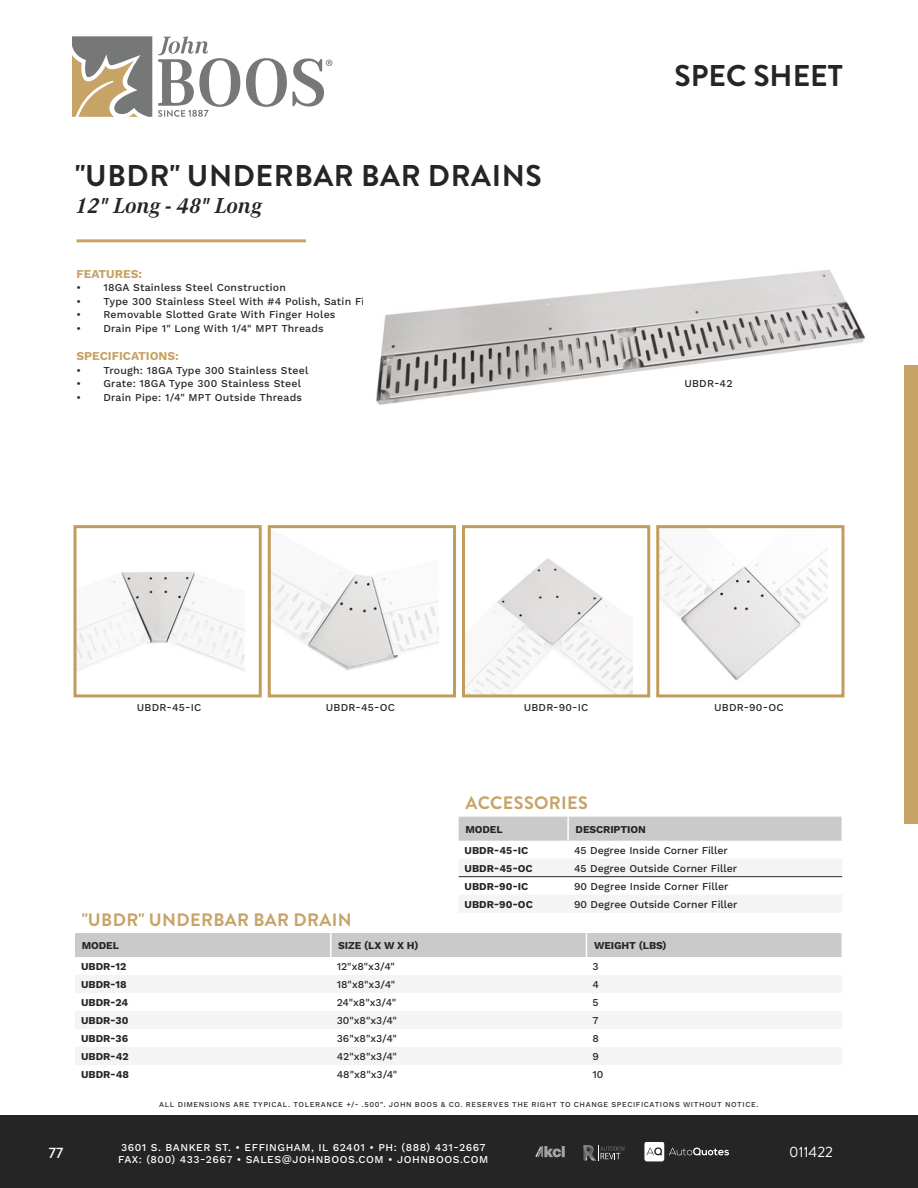
<style>
.page{position:relative;width:918px;height:1188px;background:#fff}
.page>*{position:absolute;margin:0;border:0;box-sizing:border-box;transform-origin:0 0}
.t1{font:700 30px "Brandon Grotesque";letter-spacing:.02em;color:#252525}
.t2{font:700 30px "Brandon Grotesque";color:#252525}
.t3{font:italic 700 22.5px "Corporate A";color:#252525}
.t4{font:700 18px "Brandon Grotesque";letter-spacing:.02em;color:#c7a365}
.t5{font:15px "Brandon Grotesque";color:#fff}
.t6{font:500 15px "Brandon Grotesque";color:#fff}
.BULLET_POINTS{font:700 12px "Work Sans";color:#c7a365}
.BULLET_POINTS-2{font:500 10.5px "Work Sans";letter-spacing:.02em;color:#252525}
.TABLE_ROWS{font:500 10.5px "Work Sans";color:#252525}
.TABLE_ROWS-2{font:700 10.5px "Work Sans";color:#252525}
.t7{font:500 10.5px/12.6px "Work Sans";letter-spacing:.05em;color:#fff}
.t8{font:500 7.5px "Work Sans";letter-spacing:.075em;color:#252525}
</style>
<div class="page">
<div style="left:0;top:1116px;width:918px;height:72px;background:#252525"></div>
<svg style="left:583px;top:1145px;width:42px;height:16px"></svg>
<svg style="left:536px;top:1147px;width:29px;height:10px"></svg>
<svg style="left:644px;top:1142px;width:85px;height:19px"></svg>
<div style="left:905px;top:365px;width:13px;height:458px;background:#c7a365"></div>
<svg style="left:72px;top:36px;width:80px;height:81px;background:#a49a86"></svg>
<svg style="left:158px;top:36px;width:82px;height:81px"></svg>
<svg style="left:246px;top:58px;width:86px;height:49px"></svg>
<hr style="left:76px;top:239px;width:230px;height:3px;background:#c7a365">
<svg style="left:75px;top:975px;width:767px;height:90px;fill:#f4f4f4"></svg>
<svg style="left:75px;top:859px;width:768px;height:98px"></svg>
<svg style="left:459px;top:816px;width:383px;height:25px;background:#cbcccd"></svg>
<hr style="left:567px;top:817px;width:2px;height:24px;background:#fff">
<hr style="left:459px;top:876px;width:109px;height:1px;background:#252525">
<hr style="left:568px;top:876px;width:274px;height:1px;background:#252525">
<img style="left:376px;top:269px;width:489px;height:136px">
<img style="left:660px;top:537px;width:167px;height:144px">
<div style="left:656px;top:525px;width:188px;height:172px;border:3px solid #c29d5a"></div>
<img style="left:466px;top:558px;width:167px;height:135px">
<div style="left:462px;top:525px;width:188px;height:172px;border:3px solid #c29d5a"></div>
<img style="left:272px;top:572px;width:167px;height:98px">
<div style="left:268px;top:525px;width:188px;height:172px;border:3px solid #c29d5a"></div>
<img style="left:78px;top:572px;width:166px;height:99px">
<div style="left:74px;top:525px;width:188px;height:172px;border:3px solid #c29d5a"></div>
<p class="t1" style="left:75px;top:155px;width:468px">"UBDR" UNDERBAR BAR DRAINS</p>
<p class="t3" style="left:75px;top:190px;width:188px">12" Long - 48" Long</p>
<p class="BULLET_POINTS" style="left:76px;top:267px;width:67px">FEATURES:</p>
<p class="BULLET_POINTS-2" style="left:76px;top:282px;width:211px">• 18GA Stainless Steel Construction</p>
<p class="BULLET_POINTS-2" style="left:76px;top:295px;width:312px">• Type 300 Stainless Steel With #4 Polish, Satin Finish</p>
<p class="BULLET_POINTS-2" style="left:76px;top:309px;width:261px">• Removable Slotted Grate With Finger Holes</p>
<p class="BULLET_POINTS-2" style="left:76px;top:322px;width:249px">• Drain Pipe 1" Long With 1/4" MPT Threads</p>
<p class="BULLET_POINTS" style="left:76px;top:349px;width:104px">SPECIFICATIONS:</p>
<p class="BULLET_POINTS-2" style="left:76px;top:364px;width:233px">• Trough: 18GA Type 300 Stainless Steel</p>
<p class="BULLET_POINTS-2" style="left:76px;top:378px;width:226px">• Grate: 18GA Type 300 Stainless Steel</p>
<p class="BULLET_POINTS-2" style="left:76px;top:391px;width:227px">• Drain Pipe: 1/4" MPT Outside Threads</p>
<h1 class="t2" style="left:675px;top:55px;width:170px">SPEC SHEET</h1>
<p class="BULLET_POINTS-2" style="left:684px;top:377px;width:50px">UBDR-42</p>
<p class="BULLET_POINTS-2" style="left:137px;top:701px;width:66px">UBDR-45-IC</p>
<p class="BULLET_POINTS-2" style="left:326px;top:701px;width:71px">UBDR-45-OC</p>
<p class="BULLET_POINTS-2" style="left:524px;top:701px;width:66px">UBDR-90-IC</p>
<p class="BULLET_POINTS-2" style="left:714px;top:701px;width:71px">UBDR-90-OC</p>
<p class="t4" style="left:466px;top:790px;width:124px">ACCESSORIES</p>
<p class="TABLE_ROWS-2" style="left:465px;top:823px;width:39px">MODEL</p>
<p class="TABLE_ROWS-2" style="left:576px;top:823px;width:72px">DESCRIPTION</p>
<p class="TABLE_ROWS-2" style="left:465px;top:844px;width:65px">UBDR-45-IC</p>
<p class="TABLE_ROWS" style="left:574px;top:844px;width:155px">45 Degree Inside Corner Filler</p>
<p class="TABLE_ROWS-2" style="left:465px;top:862px;width:70px">UBDR-45-OC</p>
<p class="TABLE_ROWS" style="left:574px;top:862px;width:164px">45 Degree Outside Corner Filler</p>
<p class="TABLE_ROWS-2" style="left:465px;top:880px;width:65px">UBDR-90-IC</p>
<p class="TABLE_ROWS" style="left:574px;top:880px;width:156px">90 Degree Inside Corner Filler</p>
<p class="TABLE_ROWS-2" style="left:465px;top:898px;width:70px">UBDR-90-OC</p>
<p class="TABLE_ROWS" style="left:574px;top:898px;width:165px">90 Degree Outside Corner Filler</p>
<p class="t4" style="left:82px;top:907px;width:271px">"UBDR" UNDERBAR BAR DRAIN</p>
<p class="TABLE_ROWS-2" style="left:82px;top:939px;width:39px">MODEL</p>
<p class="TABLE_ROWS-2" style="left:338px;top:939px;width:82px">SIZE (LX W X H)</p>
<p class="TABLE_ROWS-2" style="left:594px;top:939px;width:74px">WEIGHT (LBS)</p>
<p class="TABLE_ROWS-2" style="left:81px;top:960px;width:47px">UBDR-12</p>
<p class="TABLE_ROWS" style="left:337px;top:960px;width:60px">12"x8"x3/4"</p>
<p class="TABLE_ROWS" style="left:592px;top:960px;width:8px">3</p>
<p class="TABLE_ROWS-2" style="left:81px;top:978px;width:47px">UBDR-18</p>
<p class="TABLE_ROWS" style="left:337px;top:978px;width:60px">18"x8"x3/4"</p>
<p class="TABLE_ROWS" style="left:592px;top:978px;width:8px">4</p>
<p class="TABLE_ROWS-2" style="left:81px;top:996px;width:49px">UBDR-24</p>
<p class="TABLE_ROWS" style="left:337px;top:996px;width:61px">24"x8"x3/4"</p>
<p class="TABLE_ROWS" style="left:592px;top:996px;width:8px">5</p>
<p class="TABLE_ROWS-2" style="left:81px;top:1014px;width:49px">UBDR-30</p>
<p class="TABLE_ROWS" style="left:337px;top:1014px;width:62px">30"x8"x3/4"</p>
<p class="TABLE_ROWS" style="left:592px;top:1014px;width:8px">7</p>
<p class="TABLE_ROWS-2" style="left:81px;top:1032px;width:49px">UBDR-36</p>
<p class="TABLE_ROWS" style="left:337px;top:1032px;width:62px">36"x8"x3/4"</p>
<p class="TABLE_ROWS" style="left:592px;top:1032px;width:8px">8</p>
<p class="TABLE_ROWS-2" style="left:81px;top:1050px;width:49px">UBDR-42</p>
<p class="TABLE_ROWS" style="left:337px;top:1050px;width:62px">42"x8"x3/4"</p>
<p class="TABLE_ROWS" style="left:592px;top:1050px;width:8px">9</p>
<p class="TABLE_ROWS-2" style="left:81px;top:1068px;width:50px">UBDR-48</p>
<p class="TABLE_ROWS" style="left:337px;top:1068px;width:62px">48"x8"x3/4"</p>
<p class="TABLE_ROWS" style="left:592px;top:1068px;width:12px">10</p>
<p class="t8" style="left:159px;top:1100px;width:601px">ALL DIMENSIONS ARE TYPICAL. TOLERANCE +/- .500". JOHN BOOS &amp; CO. RESERVES THE RIGHT TO CHANGE SPECIFICATIONS WITHOUT NOTICE.</p>
<p class="t7" style="left:118px;top:1141px;width:372px">3601 S. BANKER ST. • EFFINGHAM, IL 62401 • PH: (888) 431-2667<br>FAX: (800) 433-2667 • SALES@JOHNBOOS.COM • JOHNBOOS.COM</p>
<h3 class="t6" style="left:49px;top:1143px;width:16px">77</h3>
<p class="t5" style="left:789px;top:1142px;width:45px">011422</p>
</div>
